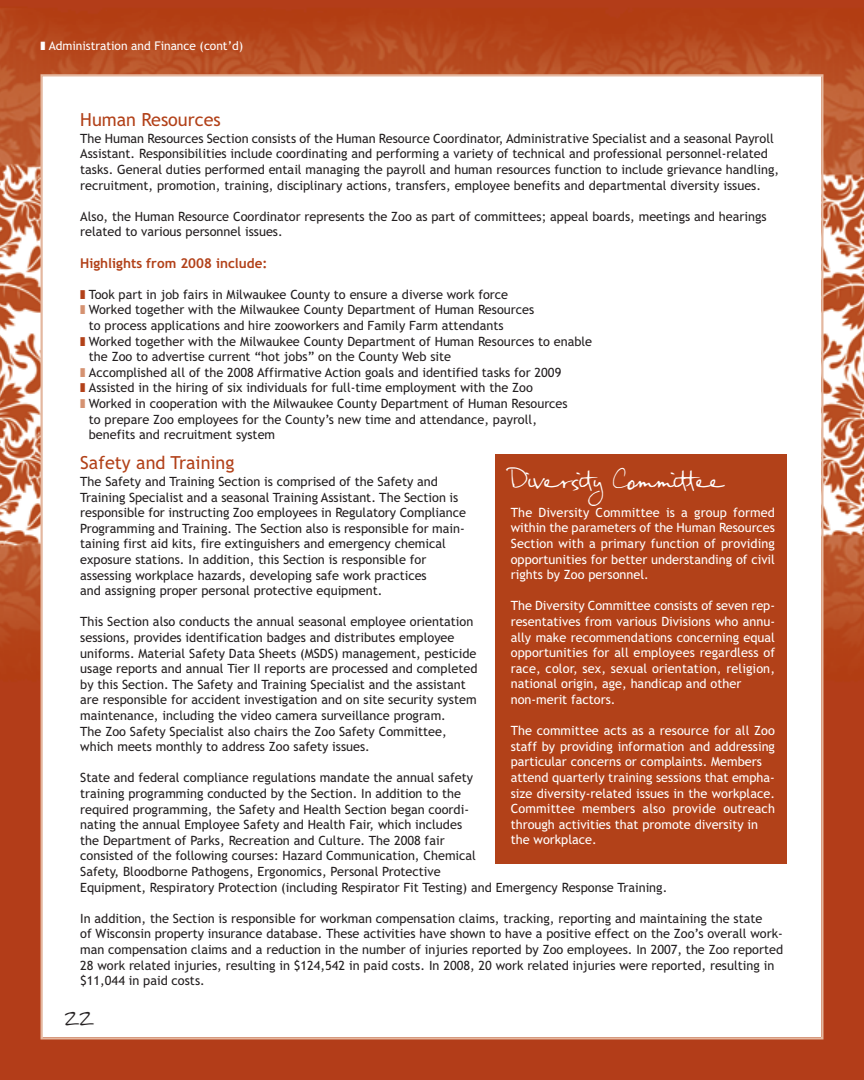
<style>
.page{position:relative;width:864px;height:1080px;background:#fff}
.page>*{position:absolute;margin:0;border:0;box-sizing:border-box;transform-origin:0 0}
.t1{font:19.5px "FG Rebecca Script";color:#fff}
.t2{font:18px "Trebuchet MS";color:#b24119}
.t3{font:18px "FG Rebecca Script";color:#231f20}
.t4{font:700 13.5px "Trebuchet MS";color:#b24119}
.t5{font:12.75px/15.6px "Trebuchet MS";color:#231f20}
.t6{font:12.75px/15.6px "Trebuchet MS";color:#fff}
.t7{font:12px "Trebuchet MS";color:#fff}
.s1{color:#b24119}
.s2{color:#d59271}
</style>
<div class="page">
<img style="left:0;top:0;width:864px;height:1080px">
<div style="left:43px;top:76px;width:778px;height:961px;background:#fff"></div>
<div style="left:496px;top:454px;width:291px;height:410px;background:#b24119"></div>
<p class="t7" style="left:40px;top:42px;width:204px">❚ Administration and Finance (cont’d)</p>
<h2 class="t2" style="left:80px;top:113px;width:142px">Human Resources</h2>
<p class="t5" style="left:80px;top:132px;width:700px">The Human Resources Section consists of the Human Resource Coordinator, Administrative Specialist and a seasonal Payroll Assistant. Responsibilities include coordinating and performing a variety of technical and professional personnel-related tasks. General duties performed entail managing the payroll and human resources function to include grievance handling, recruitment, promotion, training, disciplinary actions, transfers, employee benefits and departmental diversity issues.</p>
<p class="t5" style="left:80px;top:210px;width:688px">Also, the Human Resource Coordinator represents the Zoo as part of committees; appeal boards, meetings and hearings related to various personnel issues.</p>
<p class="t4" style="left:80px;top:258px;width:189px">Highlights from 2008 include:</p>
<p class="t5" style="left:80px;top:288px;width:429px"><span class="s1">❚</span> Took part in job fairs in Milwaukee County to ensure a diverse work force</p>
<p class="t5" style="left:80px;top:303px;width:456px"><span class="s2">❚</span> Worked together with the Milwaukee County Department of Human Resources</p>
<p class="t5" style="left:89px;top:319px;width:416px">to process applications and hire zooworkers and Family Farm attendants</p>
<p class="t5" style="left:80px;top:334px;width:514px"><span class="s1">❚</span> Worked together with the Milwaukee County Department of Human Resources to enable</p>
<p class="t5" style="left:89px;top:350px;width:364px">the Zoo to advertise current “hot jobs” on the County Web site</p>
<p class="t5" style="left:80px;top:366px;width:483px"><span class="s2">❚</span> Accomplished all of the 2008 Affirmative Action goals and identified tasks for 2009</p>
<p class="t5" style="left:80px;top:381px;width:454px"><span class="s1">❚</span> Assisted in the hiring of six individuals for full-time employment with the Zoo</p>
<p class="t5" style="left:80px;top:397px;width:489px"><span class="s2">❚</span> Worked in cooperation with the Milwaukee County Department of Human Resources</p>
<p class="t5" style="left:89px;top:412px;width:450px">to prepare Zoo employees for the County’s new time and attendance, payroll,</p>
<p class="t5" style="left:89px;top:428px;width:188px">benefits and recruitment system</p>
<h2 class="t2" style="left:80px;top:456px;width:156px">Safety and Training</h2>
<p class="t5" style="left:80px;top:475px;width:387px">The Safety and Training Section is comprised of the Safety and Training Specialist and a seasonal Training Assistant. The Section is responsible for instructing Zoo employees in Regulatory Compliance Programming and Training. The Section also is responsible for main&shy;taining first aid kits, fire extinguishers and emergency chemical exposure stations. In addition, this Section is responsible for assessing workplace hazards, developing safe work practices<br>and assigning proper personal protective equipment.</p>
<p class="t5" style="left:80px;top:615px;width:399px">This Section also conducts the annual seasonal employee orientation sessions, provides identification badges and distributes employee uniforms. Material Safety Data Sheets (MSDS) management, pesticide usage reports and annual Tier II reports are processed and completed by this Section. The Safety and Training Specialist and the assistant are responsible for accident investigation and on site security system maintenance, including the video camera surveillance program.<br>The Zoo Safety Specialist also chairs the Zoo Safety Committee, which meets monthly to address Zoo safety issues.</p>
<p class="t5" style="left:80px;top:771px;width:589px">State and federal compliance regulations mandate the annual safety<br>training programming conducted by the Section. In addition to the<br>required programming, the Safety and Health Section began coordi-<br>nating the annual Employee Safety and Health Fair, which includes<br>the Department of Parks, Recreation and Culture. The 2008 fair<br>consisted of the following courses: Hazard Communication, Chemical<br>Safety, Bloodborne Pathogens, Ergonomics, Personal Protective<br>Equipment, Respiratory Protection (including Respirator Fit Testing) and Emergency Response Training.</p>
<p class="t5" style="left:80px;top:912px;width:704px">In addition, the Section is responsible for workman compensation claims, tracking, reporting and maintaining the state<br>of Wisconsin property insurance database. These activities have shown to have a positive effect on the Zoo’s overall work&shy;man compensation claims and a reduction in the number of injuries reported by Zoo employees. In 2007, the Zoo reported 28 work related injuries, resulting in $124,542 in paid costs. In 2008, 20 work related injuries were reported, resulting in $11,044 in paid costs.</p>
<h1 class="t1" style="left:511px;top:469px;width:215px">Diversity Committee</h1>
<p class="t6" style="left:511px;top:506px;width:266px;text-align:justify">The Diversity Committee is a group formed within the parameters of the Human Resources Section with a primary function of providing opportunities for better understanding of civil rights by Zoo personnel.</p>
<p class="t6" style="left:511px;top:599px;width:266px">The Diversity Committee consists of seven rep&shy;resentatives from various Divisions who annu&shy;ally make recommendations concerning equal opportunities for all employees regardless of race, color, sex, sexual orientation, religion, national origin, age, handicap and other non-merit factors.</p>
<p class="t6" style="left:511px;top:724px;width:266px">The committee acts as a resource for all Zoo staff by providing information and addressing particular concerns or complaints. Members attend quarterly training sessions that empha&shy;size diversity-related issues in the workplace.<br>Committee members also provide outreach through activities that promote diversity in the workplace.</p>
<h2 class="t3" style="left:64px;top:1008px;width:31px">22</h2>
</div>
